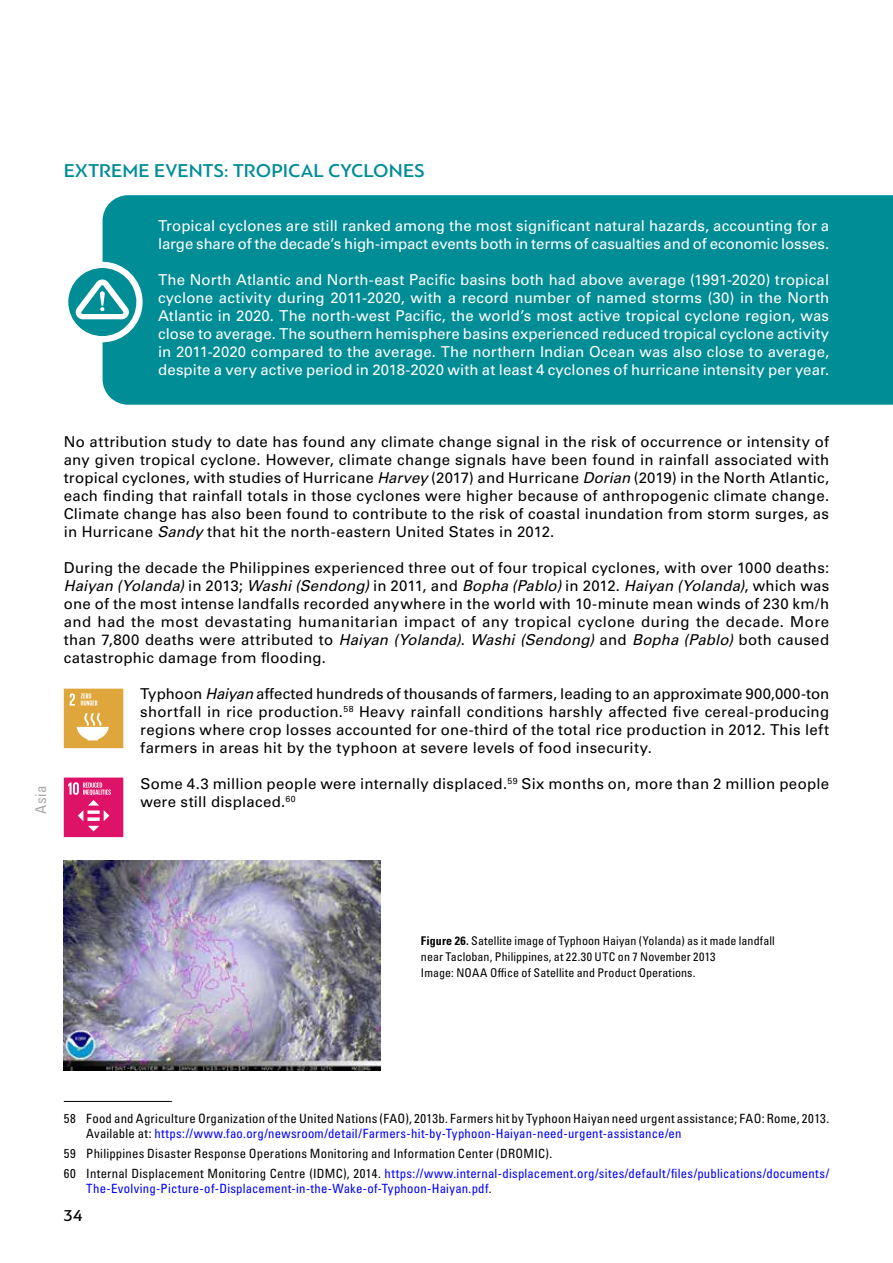
<style>
.page{position:relative;width:893px;height:1263px;background:#fff}
.page>*{position:absolute;margin:0;border:0;box-sizing:border-box;transform-origin:0 0}
.t1{font:500 19.5px "PF Bague Sans Pro";letter-spacing:.005em;color:#008d96}
.t2{font:500 16.5px "PF Bague Sans Pro";color:#000}
.t3{font:15px/18px "Univers LTCYR 55 Roman";letter-spacing:.015em;color:#000;text-align:justify}
.t4{font:15px/18px "Univers LTCYR 55 Roman";letter-spacing:.005em;color:#fff}
.t5{font:italic 15px "Univers LTCYR 55";letter-spacing:.005em;color:#000}
.t6{font:condensed 15px "Univers LTCYR 57";color:#a7a9ac}
.t7{font:condensed 12.75px/15.3px "Univers LTCYR 57";letter-spacing:.015em;color:#000}
.t8{font:condensed 12.75px "Univers LTCYR 57";letter-spacing:.015em;color:#00f}
.t9{font:condensed 12px/16px "Univers LTCYR 57";letter-spacing:.01em;color:#000}
.s1{font-family:"Univers LTCYR 55";font-style:italic}
.s2{font-family:"Univers LTCYR 55 Roman";font-style:normal}
.s3{font-family:"Univers LTCYR 67 Bold Cond";font-stretch:normal}
.s4{color:#00f}
.s5{color:#000}
</style>
<div class="page">
<div style="left:103px;top:195px;width:790px;height:210px;background:#008d96"></div>
<svg style="left:64px;top:689px;width:59px;height:59px;background:#e2b358"></svg>
<svg style="left:64px;top:777px;width:59px;height:60px;background:#e23079"></svg>
<img style="left:64px;top:860px;width:316px;height:211px">
<hr style="left:64px;top:1101px;width:108px;height:1px;background:#000">
<div style="left:64px;top:263px;width:77px;height:78px;background:#fff;border-radius:50%"></div>
<div style="left:62px;top:262px;width:81px;height:80px;border:3px solid #fff;border-radius:50%"></div>
<div style="left:68px;top:268px;width:68px;height:68px;background:#008d96;border-radius:50%"></div>
<svg style="left:75px;top:279px;width:54px;height:40px"></svg>
<h1 class="t1" style="left:64px;top:159px;width:362px">EXTREME EVENTS: TROPICAL CYCLONES</h1>
<p class="t4" style="left:158px;top:216px;width:673px">Tropical cyclones are still ranked among the most significant natural hazards, accounting for a large share of the decade’s high-impact events both in terms of casualties and of economic losses.</p>
<p class="t4" style="left:158px;top:270px;width:673px;text-align:justify">The North Atlantic and North-east Pacific basins both had above average (1991-2020) tropical cyclone activity during 2011-2020, with a record number of named storms (30) in the North Atlantic in 2020. The north-west Pacific, the world’s most active tropical cyclone region, was close to average. The southern hemisphere basins experienced reduced tropical cyclone activity in 2011-2020 compared to the average. The northern Indian Ocean was also close to average, despite a very active period in 2018-2020 with at least 4 cyclones of hurricane intensity per year.</p>
<p class="t6" style="left:31px;top:813px;width:29px;rotate:-90deg">Asia</p>
<p class="t3" style="left:64px;top:432px;width:767px">No attribution study to date has found any climate change signal in the risk of occurrence or intensity of any given tropical cyclone. However, climate change signals have been found in rainfall associated with tropical cyclones, with studies of Hurricane <span class="s1">Harvey</span> (2017) and Hurricane <span class="s1">Dorian</span> (2019) in the North Atlantic, each finding that rainfall totals in those cyclones were higher because of anthropogenic climate change.<br>Climate change has also been found to contribute to the risk of coastal inundation from storm surges, as in Hurricane <span class="s1">Sandy</span> that hit the north-eastern United States in 2012.</p>
<p class="t3" style="left:64px;top:558px;width:767px">During the decade the Philippines experienced three out of four tropical cyclones, with over 1000 deaths:</p>
<p class="t5" style="left:64px;top:575px;width:767px">Haiyan (Yolanda) <span class="s2">in 2013;</span> Washi (Sendong) <span class="s2">in 2011, and</span> Bopha (Pablo) <span class="s2">in 2012.</span> Haiyan (Yolanda)<span class="s2">, which was</span></p>
<p class="t3" style="left:64px;top:594px;width:767px">one of the most intense landfalls recorded anywhere in the world with 10-minute mean winds of 230 km/h and had the most devastating humanitarian impact of any tropical cyclone during the decade. More than 7,800 deaths were attributed to <span class="s1">Haiyan (Yolanda)</span>. <span class="s1">Washi (Sendong)</span> and <span class="s1">Bopha (Pablo)</span> both caused catastrophic damage from flooding.</p>
<p class="t3" style="left:140px;top:684px;width:691px">Typhoon <span class="s1">Haiyan</span> affected hundreds of thousands of farmers, leading to an approximate 900,000-ton shortfall in rice production.<sup>58</sup> Heavy rainfall conditions harshly affected five cereal-producing regions where crop losses accounted for one-third of the total rice production in 2012. This left farmers in areas hit by the typhoon at severe levels of food insecurity.</p>
<p class="t3" style="left:140px;top:774px;width:690px">Some 4.3 million people were internally displaced.<sup>59</sup> Six months on, more than 2 million people were still displaced.<sup>60</sup></p>
<p class="t9" style="left:421px;top:932px;width:355px"><span class="s3">Figure 26.</span> Satellite image of Typhoon Haiyan (Yolanda) as it made landfall near Tacloban, Philippines, at 22.30 UTC on 7 November 2013<br>Image: NOAA Office of Satellite and Product Operations.</p>
<p class="t7" style="left:86px;top:1110px;width:744px;text-indent:-22px">58 Food and Agriculture Organization of the United Nations (FAO), 2013b. Farmers hit by Typhoon Haiyan need urgent assistance; FAO: Rome, 2013.<br>Available at: <span class="s4">https://www.fao.org/newsroom/detail/Farmers-hit-by-Typhoon-Haiyan-need-urgent-assistance/en</span></p>
<p class="t7" style="left:64px;top:1143px;width:767px;line-height:19.5px">59 Philippines Disaster Response Operations Monitoring and Information Center (DROMIC).<br>60 Internal Displacement Monitoring Centre (IDMC), 2014. <span class="s4">https://www.internal-displacement.org/sites/default/files/publications/documents/</span></p>
<p class="t8" style="left:86px;top:1180px;width:407px">The-Evolving-Picture-of-Displacement-in-the-Wake-of-Typhoon-Haiyan.pdf<span class="s5">.</span></p>
<p class="t2" style="left:64px;top:1206px;width:20px">34</p>
</div>
